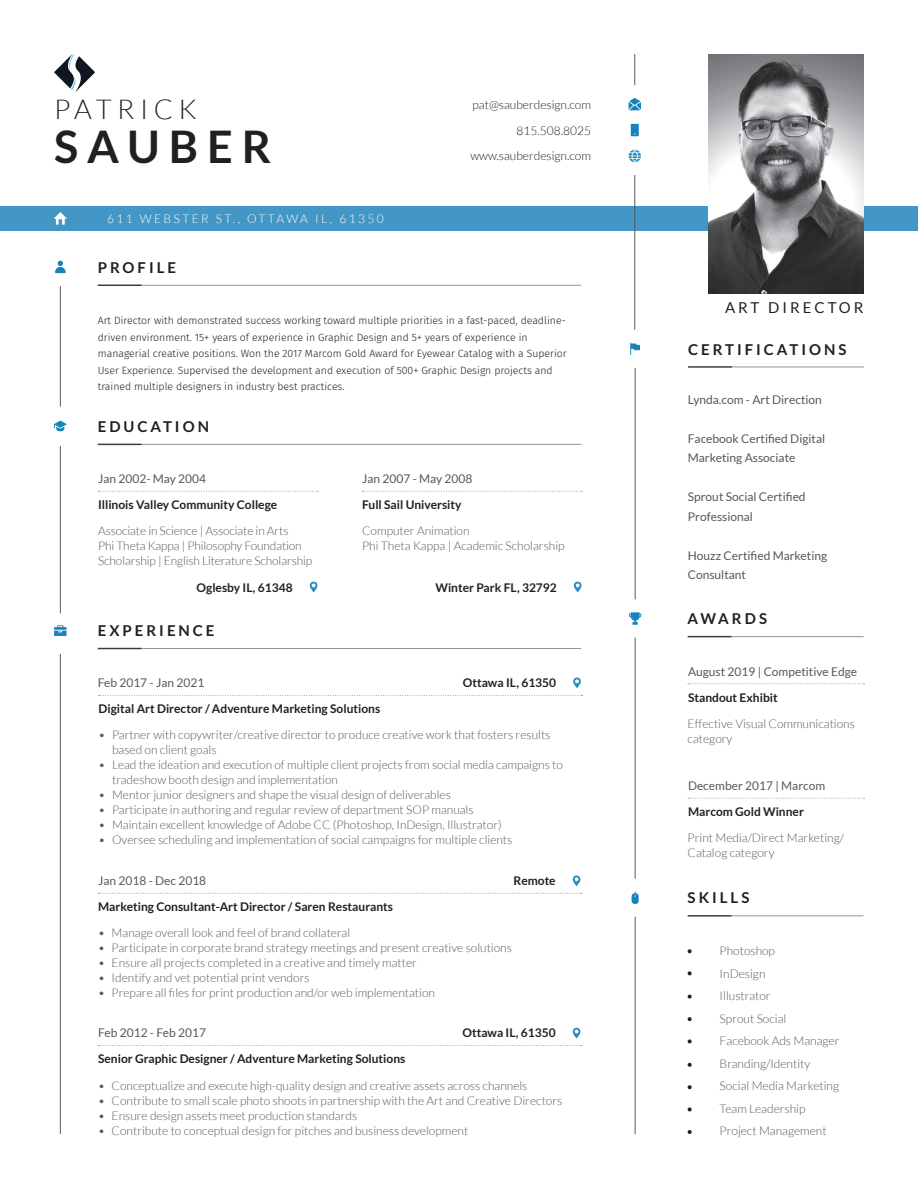
<style>
.page{position:relative;width:918px;height:1188px;background:#fff}
.page>*{position:absolute;margin:0;border:0;box-sizing:border-box;transform-origin:0 0}
.t1{font:700 45px "Lato";letter-spacing:.2em;color:#231f20}
.t2{font:300 27.45px "Lato";letter-spacing:.2em;color:#231f20}
.t3{font:700 15px "Lato";letter-spacing:.2em;color:#231f20}
.t4{font:15px "Lato";letter-spacing:.2em;color:#231f20}
.t5{font:300 12px/15px "Lato";color:#57585a}
.t6{font:700 12px "Lato";color:#231f20}
.t7{font:12px/19.5px "Lato";color:#57585a}
.t8{font:300 12px "Lato";color:#231f20}
.t9{font:300 12px "Lato";letter-spacing:.2em;color:#fff}
.Body_Copy{font:300 10.5px/16.5px "Fira Sans";color:#231f20}
</style>
<div class="page">
<div style="left:0;top:206px;width:918px;height:25px;background:#4297c6"></div>
<img style="left:708px;top:54px;width:156px;height:240px">
<hr style="left:634px;top:54px;width:1px;height:31px;background:#57585a">
<hr style="left:634px;top:175px;width:1px;height:155px;background:#57585a">
<svg style="left:54px;top:212px;width:13px;height:13px"></svg>
<svg style="left:629px;top:150px;width:12px;height:12px"></svg>
<svg style="left:629px;top:98px;width:12px;height:12px"></svg>
<svg style="left:631px;top:124px;width:8px;height:12px"></svg>
<hr style="left:142px;top:285px;width:439px;height:1px;background:#939598">
<hr style="left:98px;top:285px;width:44px;height:1px;background:#3e3e3f">
<hr style="left:60px;top:654px;width:1px;height:480px;background:#57585a">
<hr style="left:60px;top:286px;width:1px;height:121px;background:#57585a">
<hr style="left:142px;top:648px;width:439px;height:1px;background:#939598">
<hr style="left:98px;top:648px;width:44px;height:1px;background:#3e3e3f">
<svg style="left:573px;top:875px;width:7px;height:11px"></svg>
<svg style="left:98px;top:893px;width:484px;height:1px"></svg>
<svg style="left:573px;top:677px;width:8px;height:11px"></svg>
<svg style="left:99px;top:695px;width:484px;height:1px"></svg>
<svg style="left:573px;top:1028px;width:7px;height:10px"></svg>
<svg style="left:98px;top:1045px;width:484px;height:1px"></svg>
<hr style="left:60px;top:446px;width:1px;height:167px;background:#57585a">
<hr style="left:142px;top:444px;width:440px;height:1px;background:#939598">
<hr style="left:98px;top:444px;width:44px;height:1px;background:#3e3e3f">
<svg style="left:98px;top:491px;width:220px;height:1px"></svg>
<svg style="left:310px;top:582px;width:7px;height:10px"></svg>
<svg style="left:362px;top:491px;width:220px;height:1px"></svg>
<svg style="left:574px;top:582px;width:8px;height:10px"></svg>
<svg style="left:54px;top:421px;width:13px;height:10px"></svg>
<svg style="left:54px;top:625px;width:13px;height:11px"></svg>
<svg style="left:55px;top:261px;width:11px;height:12px"></svg>
<hr style="left:732px;top:636px;width:132px;height:1px;background:#939598">
<hr style="left:688px;top:636px;width:44px;height:1px;background:#3e3e3f">
<svg style="left:688px;top:683px;width:176px;height:1px"></svg>
<svg style="left:688px;top:798px;width:176px;height:1px"></svg>
<hr style="left:732px;top:367px;width:132px;height:1px;background:#939598">
<hr style="left:688px;top:366px;width:44px;height:2px;background:#3e3e3f">
<hr style="left:635px;top:368px;width:1px;height:231px;background:#57585a">
<hr style="left:635px;top:917px;width:1px;height:217px;background:#57585a">
<hr style="left:635px;top:638px;width:1px;height:241px;background:#57585a">
<svg style="left:629px;top:612px;width:12px;height:13px"></svg>
<svg style="left:630px;top:343px;width:10px;height:12px"></svg>
<svg style="left:632px;top:892px;width:7px;height:12px"></svg>
<hr style="left:732px;top:916px;width:132px;height:1px;background:#939598">
<hr style="left:688px;top:915px;width:44px;height:2px;background:#3e3e3f">
<svg style="left:688px;top:949px;width:4px;height:4px"></svg>
<svg style="left:688px;top:971px;width:4px;height:4px"></svg>
<svg style="left:688px;top:995px;width:4px;height:4px"></svg>
<svg style="left:688px;top:1017px;width:4px;height:4px"></svg>
<svg style="left:688px;top:1039px;width:4px;height:4px"></svg>
<svg style="left:688px;top:1063px;width:4px;height:4px"></svg>
<svg style="left:688px;top:1085px;width:4px;height:4px"></svg>
<svg style="left:688px;top:1107px;width:4px;height:4px"></svg>
<svg style="left:688px;top:1130px;width:4px;height:4px"></svg>
<svg style="left:54px;top:54px;width:41px;height:38px"></svg>
<p class="t2" style="left:54px;top:94px;width:144px">PATRICK</p>
<p class="t1" style="left:54px;top:120px;width:219px">SAUBER</p>
<p class="t9" style="left:107px;top:212px;width:278px">611 WEBSTER ST., OTTAWA IL, 61350</p>
<p class="t3" style="left:98px;top:259px;width:80px">PROFILE</p>
<p class="t8" style="left:473px;top:99px;width:120px">pat@sauberdesign.com</p>
<p class="t8" style="left:517px;top:124px;width:76px">815.508.8025</p>
<p class="t8" style="left:470px;top:150px;width:122px">www.sauberdesign.com</p>
<p class="Body_Copy" style="left:98px;top:312px;width:471px">Art Director with demonstrated success working toward multiple priorities in a fast-paced, deadline&shy;driven environment. 15+ years of experience in Graphic Design and 5+ years of experience in managerial creative positions. Won the 2017 Marcom Gold Award for Eyewear Catalog with a Superior User Experience. Supervised the development and execution of 500+ Graphic Design projects and trained multiple designers in industry best practices.</p>
<p class="t3" style="left:98px;top:418px;width:113px">EDUCATION</p>
<p class="t7" style="left:98px;top:469px;width:109px">Jan 2002- May 2004</p>
<p class="t6" style="left:98px;top:498px;width:181px">Illinois Valley Community College</p>
<p class="t5" style="left:98px;top:523px;width:192px">Associate in Science | Associate in Arts</p>
<p class="t5" style="left:98px;top:538px;width:216px">Phi Theta Kappa | Philosophy Foundation<br>Scholarship | English Literature Scholarship</p>
<p class="t6" style="left:197px;top:581px;width:98px">Oglesby IL, 61348</p>
<p class="t3" style="left:98px;top:622px;width:118px">EXPERIENCE</p>
<p class="t7" style="left:362px;top:469px;width:112px">Jan 2007 - May 2008</p>
<p class="t6" style="left:362px;top:498px;width:101px">Full Sail University</p>
<p class="t5" style="left:362px;top:523px;width:109px">Computer Animation</p>
<p class="t5" style="left:362px;top:538px;width:204px">Phi Theta Kappa | Academic Scholarship</p>
<p class="t6" style="left:436px;top:581px;width:123px">Winter Park FL, 32792</p>
<p class="t7" style="left:98px;top:673px;width:108px">Feb 2017 - Jan 2021</p>
<p class="t6" style="left:463px;top:676px;width:95px">Ottawa IL, 61350</p>
<p class="t6" style="left:99px;top:702px;width:283px">Digital Art Director / Adventure Marketing Solutions</p>
<p class="t5" style="left:99px;top:728px;width:453px">• Partner with copywriter/creative director to produce creative work that fosters results</p>
<p class="t5" style="left:112px;top:743px;width:106px">based on client goals</p>
<p class="t5" style="left:99px;top:758px;width:466px">• Lead the ideation and execution of multiple client projects from social media campaigns to</p>
<p class="t5" style="left:112px;top:773px;width:228px">tradeshow booth design and implementation</p>
<p class="t5" style="left:99px;top:788px;width:354px">• Mentor junior designers and shape the visual design of deliverables</p>
<p class="t5" style="left:99px;top:803px;width:377px">• Participate in authoring and regular review of department SOP manuals</p>
<p class="t5" style="left:99px;top:818px;width:405px">• Maintain excellent knowledge of Adobe CC (Photoshop, InDesign, Illustrator)</p>
<p class="t5" style="left:99px;top:833px;width:415px">• Oversee scheduling and implementation of social campaigns for multiple clients</p>
<p class="t7" style="left:98px;top:871px;width:110px">Jan 2018 - Dec 2018</p>
<p class="t6" style="left:513px;top:874px;width:44px">Remote</p>
<p class="t6" style="left:98px;top:900px;width:296px">Marketing Consultant-Art Director / Saren Restaurants</p>
<p class="t5" style="left:98px;top:926px;width:254px">• Manage overall look and feel of brand collateral</p>
<p class="t5" style="left:98px;top:941px;width:415px">• Participate in corporate brand strategy meetings and present creative solutions</p>
<p class="t5" style="left:98px;top:956px;width:320px">• Ensure all projects completed in a creative and timely matter</p>
<p class="t5" style="left:98px;top:971px;width:213px">• Identify and vet potential print vendors</p>
<p class="t5" style="left:98px;top:986px;width:338px">• Prepare all files for print production and/or web implementation</p>
<p class="t7" style="left:98px;top:1023px;width:109px">Feb 2012 - Feb 2017</p>
<p class="t6" style="left:462px;top:1026px;width:95px">Ottawa IL, 61350</p>
<p class="t6" style="left:98px;top:1052px;width:309px">Senior Graphic Designer / Adventure Marketing Solutions</p>
<p class="t5" style="left:98px;top:1078px;width:431px">• Conceptualize and execute high-quality design and creative assets across channels</p>
<p class="t5" style="left:98px;top:1093px;width:466px">• Contribute to small scale photo shoots in partnership with the Art and Creative Directors</p>
<p class="t5" style="left:98px;top:1108px;width:261px">• Ensure design assets meet production standards</p>
<p class="t5" style="left:98px;top:1123px;width:372px">• Contribute to conceptual design for pitches and business development</p>
<p class="t4" style="left:725px;top:299px;width:140px">ART DIRECTOR</p>
<p class="t3" style="left:688px;top:340px;width:160px">CERTIFICATIONS</p>
<p class="t7" style="left:688px;top:390px;width:136px">Lynda.com - Art Direction</p>
<p class="t7" style="left:688px;top:429px;width:139px">Facebook Certified Digital<br>Marketing Associate</p>
<p class="t7" style="left:688px;top:487px;width:119px">Sprout Social Certified<br>Professional</p>
<p class="t7" style="left:688px;top:546px;width:141px">Houzz Certified Marketing<br>Consultant</p>
<p class="t3" style="left:688px;top:610px;width:81px">AWARDS</p>
<p class="t7" style="left:688px;top:661px;width:171px">August 2019 | Competitive Edge</p>
<p class="t6" style="left:688px;top:690px;width:91px">Standout Exhibit</p>
<p class="t5" style="left:688px;top:716px;width:169px">Effective Visual Communications category</p>
<p class="t7" style="left:688px;top:776px;width:139px">December 2017 | Marcom</p>
<p class="t6" style="left:688px;top:805px;width:117px">Marcom Gold Winner</p>
<p class="t5" style="left:688px;top:830px;width:158px">Print Media/Direct Marketing/<br>Catalog category</p>
<p class="t3" style="left:688px;top:889px;width:63px">SKILLS</p>
<p class="t5" style="left:720px;top:944px;width:57px">Photoshop</p>
<p class="t5" style="left:720px;top:966px;width:47px">InDesign</p>
<p class="t5" style="left:720px;top:989px;width:53px">Illustrator</p>
<p class="t5" style="left:720px;top:1011px;width:68px">Sprout Social</p>
<p class="t5" style="left:720px;top:1034px;width:121px">Facebook Ads Manager</p>
<p class="t5" style="left:720px;top:1056px;width:92px">Branding/Identity</p>
<p class="t5" style="left:720px;top:1079px;width:121px">Social Media Marketing</p>
<p class="t5" style="left:720px;top:1101px;width:87px">Team Leadership</p>
<p class="t5" style="left:720px;top:1124px;width:109px">Project Management</p>
</div>
